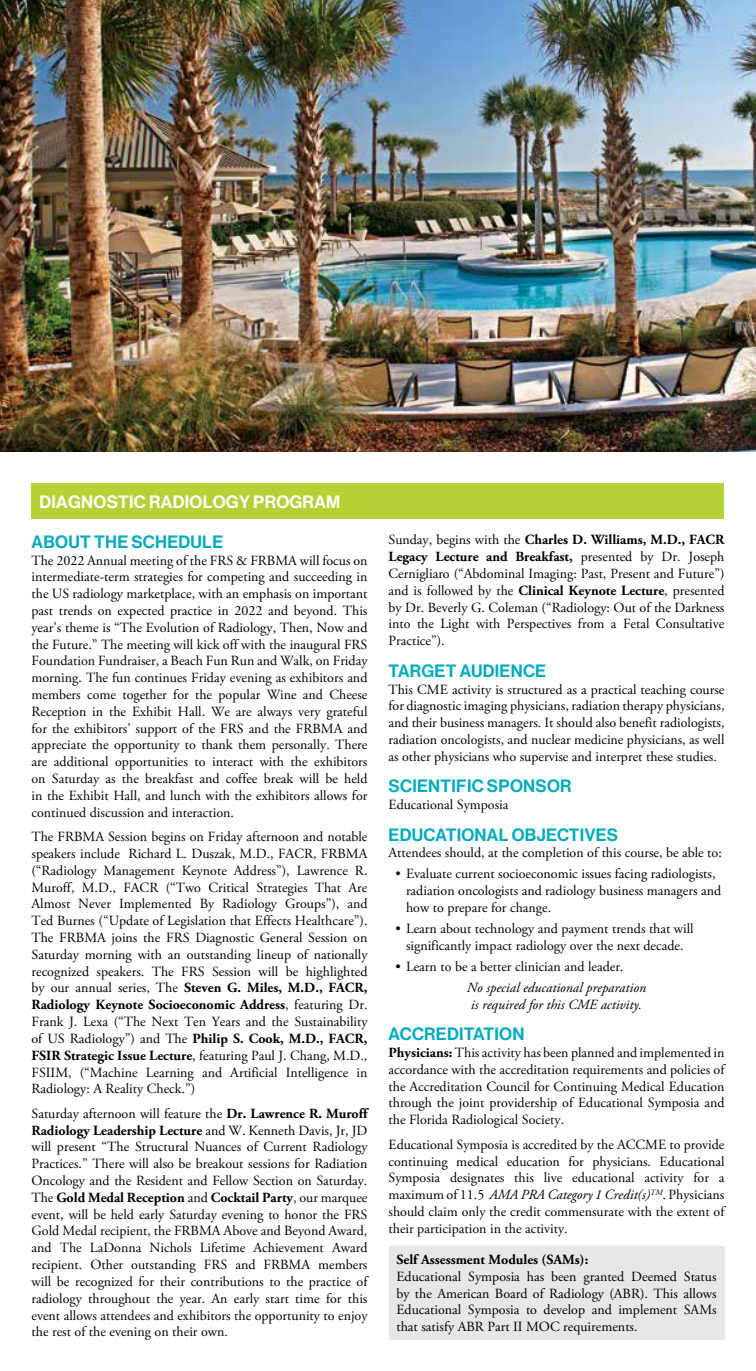
<style>
.page{position:relative;width:756px;height:1371px;background:#fff}
.page>*{position:absolute;margin:0;border:0;box-sizing:border-box;transform-origin:0 0}
.t1{font:17.5px "N Haas Grotesk DS Pro 65 Md";letter-spacing:.015em;color:#00abbd}
.t2{font:17.5px "N Haas Grotesk DS Pro 65 Md";letter-spacing:.015em;color:#fff}
.t3{font:14px/16.8px "Adobe Garamond Pro";color:#000;text-align:justify}
.t4{font:italic 14px/16.8px "Adobe Garamond Pro";color:#000}
.t5{font:700 14px "Adobe Garamond Pro";color:#000}
.s1{font-weight:700}
.s2{font-style:italic}
</style>
<div class="page">
<div style="left:32px;top:483px;width:692px;height:35px;background:#b3d235"></div>
<div style="left:389px;top:1245px;width:335px;height:94px;background:#e6e7e8"></div>
<img style="left:0;top:0;width:756px;height:451px">
<p class="t2" style="left:40px;top:491px;width:302px">DIAGNOSTIC RADIOLOGY PROGRAM</p>
<p class="t1" style="left:32px;top:531px;width:193px">ABOUT THE SCHEDULE</p>
<p class="t3" style="left:32px;top:552px;width:338px">The 2022 Annual meeting of the FRS &amp; FRBMA will focus on intermediate-term strategies for competing and succeeding in the US radiology marketplace, with an emphasis on important past trends on expected practice in 2022 and beyond. This year’s theme is “The Evolution of Radiology, Then, Now and the Future.” The meeting will kick off with the inaugural FRS Foundation Fundraiser, a Beach Fun Run and Walk, on Friday morning. The fun continues Friday evening as exhibitors and members come together for the popular Wine and Cheese Reception in the Exhibit Hall. We are always very grateful for the exhibitors’ support of the FRS and the FRBMA and appreciate the opportunity to thank them personally. There are additional opportunities to interact with the exhibitors on Saturday as the breakfast and coffee break will be held in the Exhibit Hall, and lunch with the exhibitors allows for continued discussion and interaction.</p>
<p class="t3" style="left:32px;top:828px;width:338px">The FRBMA Session begins on Friday afternoon and notable speakers include Richard L. Duszak, M.D., FACR, FRBMA (“Radiology Management Keynote Address”), Lawrence R.<br>Muroff, M.D., FACR (“Two Critical Strategies That Are Almost Never Implemented By Radiology Groups”), and Ted Burnes (“Update of Legislation that Effects Healthcare”).<br>The FRBMA joins the FRS Diagnostic General Session on Saturday morning with an outstanding lineup of nationally recognized speakers. The FRS Session will be highlighted by our annual series, The <span class="s1">Steven G. Miles, M.D., FACR, Radiology Keynote Socioeconomic Address</span>, featuring Dr.<br>Frank J. Lexa (“The Next Ten Years and the Sustainability of US Radiology”) and The <span class="s1">Philip S. Cook, M.D., FACR, FSIR Strategic Issue Lecture</span>, featuring Paul J. Chang, M.D., FSIIM, (“Machine Learning and Artificial Intelligence in Radiology: A Reality Check.”)</p>
<p class="t3" style="left:32px;top:1105px;width:338px">Saturday afternoon will feature the <span class="s1">Dr. Lawrence R. Muroff Radiology Leadership Lecture</span> and W. Kenneth Davis, Jr, JD will present “The Structural Nuances of Current Radiology Practices.” There will also be breakout sessions for Radiation Oncology and the Resident and Fellow Section on Saturday.<br>The <span class="s1">Gold Medal Reception</span> and <span class="s1">Cocktail Party</span>, our marquee event, will be held early Saturday evening to honor the FRS Gold Medal recipient, the FRBMA Above and Beyond Award, and The LaDonna Nichols Lifetime Achievement Award recipient. Other outstanding FRS and FRBMA members will be recognized for their contributions to the practice of radiology throughout the year. An early start time for this event allows attendees and exhibitors the opportunity to enjoy the rest of the evening on their own.</p>
<p class="t3" style="left:388px;top:532px;width:338px">Sunday, begins with the <span class="s1">Charles D. Williams, M.D., FACR Legacy Lecture and Breakfast,</span> presented by Dr. Joseph Cernigliaro (“Abdominal Imaging: Past, Present and Future”) and is followed by the <span class="s1">Clinical Keynote Lecture</span>, presented by Dr. Beverly G. Coleman (“Radiology: Out of the Darkness into the Light with Perspectives from a Fetal Consultative Practice”).</p>
<p class="t1" style="left:389px;top:660px;width:159px">TARGET AUDIENCE</p>
<p class="t3" style="left:388px;top:681px;width:338px">This CME activity is structured as a practical teaching course for diagnostic imaging physicians, radiation therapy physicians, and their business managers. It should also benefit radiologists, radiation oncologists, and nuclear medicine physicians, as well as other physicians who supervise and interpret these studies.</p>
<p class="t1" style="left:389px;top:776px;width:184px">SCIENTIFIC SPONSOR</p>
<p class="t3" style="left:388px;top:796px;width:122px">Educational Symposia</p>
<p class="t1" style="left:389px;top:824px;width:231px">EDUCATIONAL OBJECTIVES</p>
<p class="t3" style="left:388px;top:845px;width:335px">Attendees should, at the completion of this course, be able to:</p>
<p class="t3" style="left:406px;top:866px;width:317px;text-align:left;text-indent:-10px">• Evaluate current socioeconomic issues facing radiologists, radiation oncologists and radiology business managers and how to prepare for change.</p>
<p class="t3" style="left:396px;top:920px;width:300px;text-align:center">• Learn about technology and payment trends that will significantly impact radiology over the next decade.</p>
<p class="t3" style="left:396px;top:958px;width:229px">• Learn to be a better clinician and leader.</p>
<p class="t4" style="left:467px;top:979px;width:181px">No special educational preparation is required for this CME activity.</p>
<p class="t1" style="left:389px;top:1023px;width:137px">ACCREDITATION</p>
<p class="t3" style="left:388px;top:1044px;width:338px"><span class="s1">Physicians:</span> This activity has been planned and implemented in accordance with the accreditation requirements and policies of the Accreditation Council for Continuing Medical Education through the joint providership of Educational Symposia and the Florida Radiological Society.</p>
<p class="t3" style="left:388px;top:1136px;width:338px">Educational Symposia is accredited by the ACCME to provide continuing medical education for physicians. Educational Symposia designates this live educational activity for a maximum of 11.5 <span class="s2">AMA PRA Category 1 Credit(s)</span><sup>TM</sup>. Physicians should claim only the credit commensurate with the extent of their participation in the activity.</p>
<p class="t5" style="left:396px;top:1251px;width:193px">Self Assessment Modules (SAMs):</p>
<p class="t3" style="left:396px;top:1268px;width:322px">Educational Symposia has been granted Deemed Status by the American Board of Radiology (ABR). This allows Educational Symposia to develop and implement SAMs that satisfy ABR Part II MOC requirements.</p>
</div>
